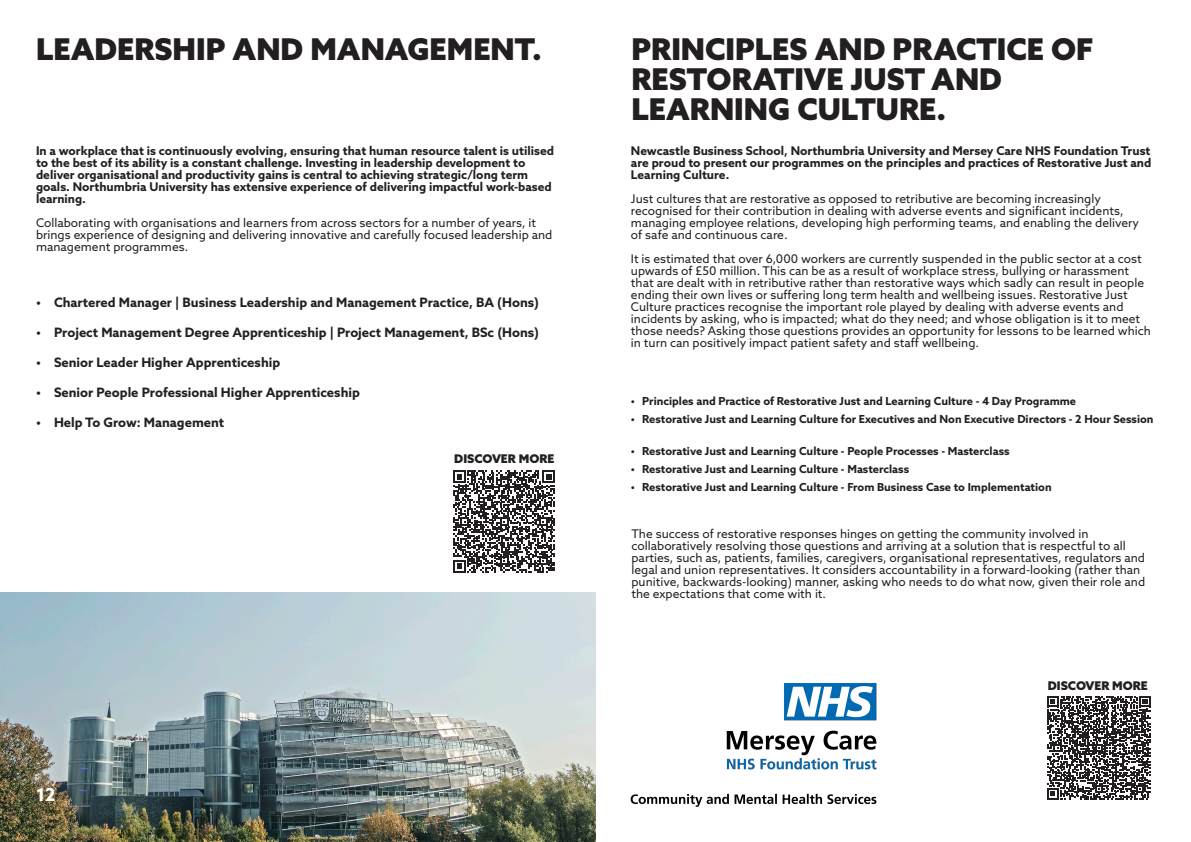
<style>
.page{position:relative;width:1191px;height:842px;background:#fff}
.page>*{position:absolute;margin:0;border:0;box-sizing:border-box;transform-origin:0 0}
.t1{font:900 30px "Azo Sans";color:#231f20}
.t2{font:700 18px "Azo Sans";color:#fff}
.t3{font:700 13px "Azo Sans";color:#231f20}
.t4{font:12px/12px "Azo Sans";color:#231f20}
.t5{font:700 12px/12px "Azo Sans";color:#231f20}
.t6{font:900 12px "Azo Sans";color:#231f20}
.t7{font:700 11.1px "Azo Sans";color:#231f20}
</style>
<div class="page">
<img style="left:0;top:592px;width:595px;height:250px">
<img style="left:631px;top:683px;width:245px;height:123px">
<svg style="left:1047px;top:696px;width:103px;height:103px"></svg>
<svg style="left:453px;top:470px;width:102px;height:102px"></svg>
<p class="t1" style="left:36px;top:29px;width:507px">LEADERSHIP AND MANAGEMENT.</p>
<p class="t5" style="left:36px;top:144px;width:519px">In a workplace that is continuously evolving, ensuring that human resource talent is utilised to the best of its ability is a constant challenge. Investing in leadership development to deliver organisational and productivity gains is central to achieving strategic/long term goals. Northumbria University has extensive experience of delivering impactful work-based learning.</p>
<p class="t4" style="left:36px;top:216px;width:518px">Collaborating with organisations and learners from across sectors for a number of years, it brings experience of designing and delivering innovative and carefully focused leadership and management programmes.</p>
<p class="t3" style="left:36px;top:293px;width:504px">• Chartered Manager | Business Leadership and Management Practice, BA (Hons)</p>
<p class="t3" style="left:36px;top:323px;width:504px">• Project Management Degree Apprenticeship | Project Management, BSc (Hons)</p>
<p class="t3" style="left:36px;top:353px;width:246px">• Senior Leader Higher Apprenticeship</p>
<p class="t3" style="left:36px;top:383px;width:325px">• Senior People Professional Higher Apprenticeship</p>
<p class="t3" style="left:36px;top:413px;width:190px">• Help To Grow: Management</p>
<p class="t2" style="left:36px;top:783px;width:21px">12</p>
<p class="t6" style="left:454px;top:451px;width:102px">DISCOVER MORE</p>
<p class="t1" style="left:631px;top:29px;width:463px">PRINCIPLES AND PRACTICE OF</p>
<p class="t1" style="left:631px;top:59px;width:372px">RESTORATIVE JUST AND</p>
<p class="t1" style="left:631px;top:89px;width:316px">LEARNING CULTURE.</p>
<p class="t5" style="left:631px;top:144px;width:522px;text-align:justify">Newcastle Business School, Northumbria University and Mersey Care NHS Foundation Trust are proud to present our programmes on the principles and practices of Restorative Just and Learning Culture.</p>
<p class="t4" style="left:631px;top:192px;width:510px">Just cultures that are restorative as opposed to retributive are becoming increasingly recognised for their contribution in dealing with adverse events and significant incidents, managing employee relations, developing high performing teams, and enabling the delivery</p>
<p class="t4" style="left:631px;top:228px;width:158px">of safe and continuous care.</p>
<p class="t4" style="left:631px;top:252px;width:521px">It is estimated that over 6,000 workers are currently suspended in the public sector at a cost upwards of £50 million. This can be as a result of workplace stress, bullying or harassment that are dealt with in retributive rather than restorative ways which sadly can result in people ending their own lives or suffering long term health and wellbeing issues. Restorative Just Culture practices recognise the important role played by dealing with adverse events and incidents by asking, who is impacted; what do they need; and whose obligation is it to meet those needs? Asking those questions provides an opportunity for lessons to be learned which in turn can positively impact patient safety and staff wellbeing.</p>
<p class="t7" style="left:631px;top:393px;width:447px">• Principles and Practice of Restorative Just and Learning Culture - 4 Day Programme</p>
<p class="t7" style="left:631px;top:412px;width:524px">• Restorative Just and Learning Culture for Executives and Non Executive Directors - 2 Hour Session</p>
<p class="t7" style="left:631px;top:443px;width:380px">• Restorative Just and Learning Culture - People Processes - Masterclass</p>
<p class="t7" style="left:631px;top:461px;width:280px">• Restorative Just and Learning Culture - Masterclass</p>
<p class="t7" style="left:631px;top:480px;width:422px">• Restorative Just and Learning Culture - From Business Case to Implementation</p>
<p class="t4" style="left:631px;top:528px;width:515px">The success of restorative responses hinges on getting the community involved in collaboratively resolving those questions and arriving at a solution that is respectful to all parties, such as, patients, families, caregivers, organisational representatives, regulators and legal and union representatives. It considers accountability in a forward-looking (rather than punitive, backwards-looking) manner, asking who needs to do what now, given their role and the expectations that come with it.</p>
<p class="t6" style="left:1047px;top:677px;width:102px">DISCOVER MORE</p>
</div>
